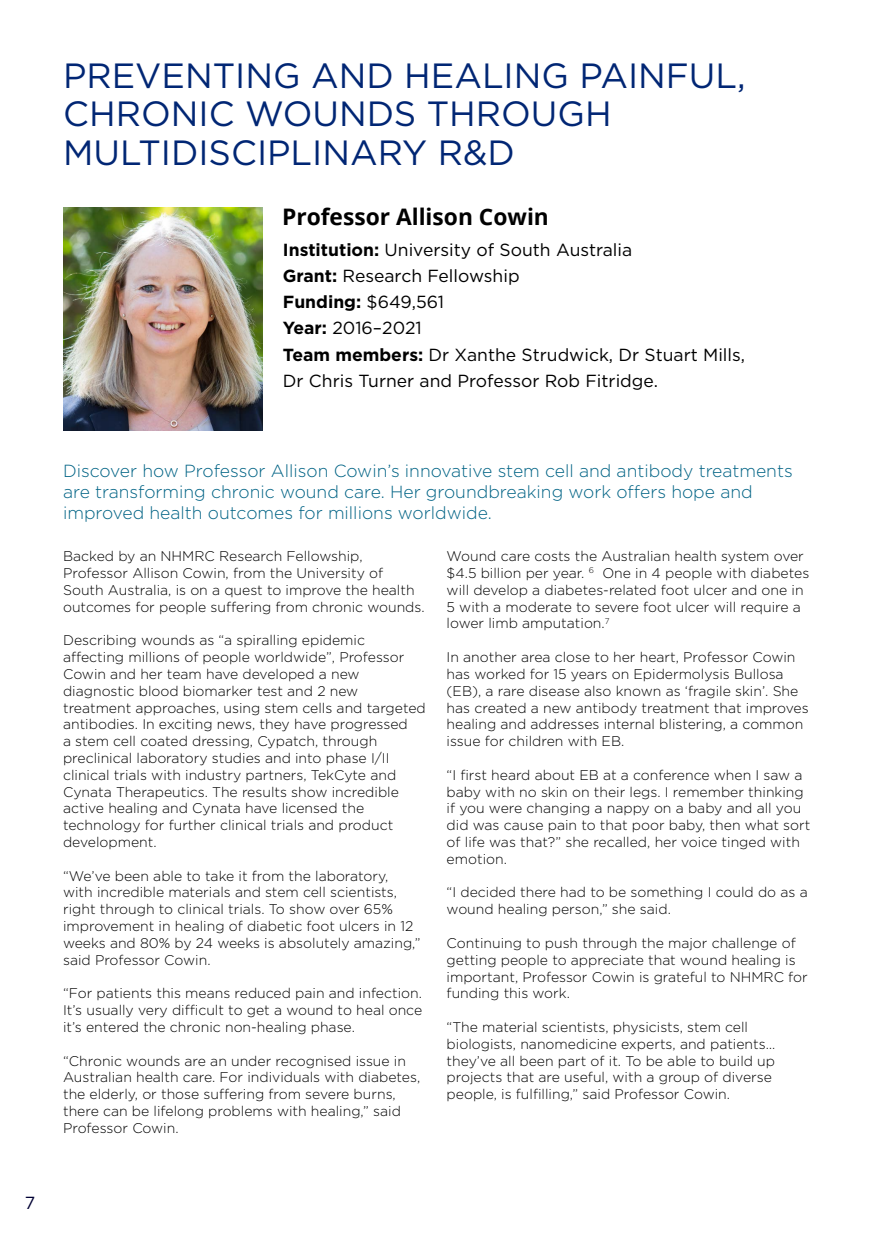
<style>
.page{position:relative;width:874px;height:1241px;background:#fff}
.page>*{position:absolute;margin:0;border:0;box-sizing:border-box;transform-origin:0 0}
.HEADING_2{font:35px/38.5px "Gotham";color:#012674}
.Body_-_Left_Aligned{font:700 22.75px "Open Sans";color:#000}
.Body_-_intro{font:300 17.5px/21px "Gotham";color:#006385}
.Program_grant{font:17.5px/26.2px "Gotham";color:#000}
.Program_grant-2{font:700 17.5px "Gotham";color:#000}
.t1{font:17.5px "Gotham";color:#003}
.Body_-_Left_Aligned-2{font:300 14px/16.8px "Gotham";color:#000}
.s1{font-weight:700}
.s2{font-weight:400}
</style>
<div class="page">
<img style="left:63px;top:207px;width:199px;height:223px">
<h2 class="HEADING_2" style="left:63px;top:55px;width:683px">PREVENTING AND HEALING PAINFUL,<br>CHRONIC WOUNDS THROUGH<br>MULTIDISCIPLINARY R&amp;D</h2>
<p class="Body_-_Left_Aligned" style="left:282px;top:200px;width:268px">Professor Allison Cowin</p>
<p class="Program_grant" style="left:283px;top:236px;width:350px"><span class="s1">Institution:</span> University of South Australia<br><span class="s1">Grant:</span> Research Fellowship</p>
<p class="Program_grant-2" style="left:283px;top:290px;width:162px">Funding: <span class="s2">$649,561</span></p>
<p class="Program_grant" style="left:283px;top:315px;width:140px"><span class="s1">Year:</span> 2016–2021</p>
<p class="Program_grant" style="left:283px;top:341px;width:463px"><span class="s1">Team members:</span> Dr Xanthe Strudwick, Dr Stuart Mills,<br>Dr Chris Turner and Professor Rob Fitridge.</p>
<p class="t1" style="left:25px;top:1190px;width:12px">7</p>
<p class="Body_-_intro" style="left:63px;top:460px;width:730px">Discover how Professor Allison Cowin’s innovative stem cell and antibody treatments are transforming chronic wound care. Her groundbreaking work offers hope and improved health outcomes for millions worldwide.</p>
<p class="Body_-_Left_Aligned-2" style="left:63px;top:547px;width:363px">Backed by an NHMRC Research Fellowship, Professor Allison Cowin, from the University of South Australia, is on a quest to improve the health outcomes for people suffering from chronic wounds.</p>
<p class="Body_-_Left_Aligned-2" style="left:63px;top:631px;width:364px">Describing wounds as “a spiralling epidemic affecting millions of people worldwide”, Professor Cowin and her team have developed a new diagnostic blood biomarker test and 2 new treatment approaches, using stem cells and targeted antibodies. In exciting news, they have progressed<br>a stem cell coated dressing, Cypatch, through preclinical laboratory studies and into phase I/II clinical trials with industry partners, TekCyte and Cynata Therapeutics. The results show incredible active healing and Cynata have licensed the technology for further clinical trials and product development.</p>
<p class="Body_-_Left_Aligned-2" style="left:63px;top:866px;width:359px">“We’ve been able to take it from the laboratory, with incredible materials and stem cell scientists, right through to clinical trials. To show over 65% improvement in healing of diabetic foot ulcers in 12 weeks and 80% by 24 weeks is absolutely amazing,” said Professor Cowin.</p>
<p class="Body_-_Left_Aligned-2" style="left:63px;top:984px;width:360px;text-align:justify">“For patients this means reduced pain and infection.<br>It’s usually very difficult to get a wound to heal once it’s entered the chronic non-healing phase.</p>
<p class="Body_-_Left_Aligned-2" style="left:63px;top:1051px;width:358px">“Chronic wounds are an under recognised issue in Australian health care. For individuals with diabetes, the elderly, or those suffering from severe burns, there can be lifelong problems with healing,” said Professor Cowin.</p>
<p class="Body_-_Left_Aligned-2" style="left:446px;top:547px;width:364px">Wound care costs the Australian health system over $4.5 billion per year. <sup>6</sup> One in 4 people with diabetes will develop a diabetes-related foot ulcer and one in 5 with a moderate to severe foot ulcer will require a lower limb amputation.<sup>7</sup></p>
<p class="Body_-_Left_Aligned-2" style="left:446px;top:648px;width:363px">In another area close to her heart, Professor Cowin has worked for 15 years on Epidermolysis Bullosa (EB), a rare disease also known as ‘fragile skin’. She has created a new antibody treatment that improves healing and addresses internal blistering, a common issue for children with EB.</p>
<p class="Body_-_Left_Aligned-2" style="left:446px;top:766px;width:365px">“I first heard about EB at a conference when I saw a baby with no skin on their legs. I remember thinking if you were changing a nappy on a baby and all you did was cause pain to that poor baby, then what sort of life was that?” she recalled, her voice tinged with emotion.</p>
<p class="Body_-_Left_Aligned-2" style="left:446px;top:883px;width:362px">“I decided there had to be something I could do as a wound healing person,” she said.</p>
<p class="Body_-_Left_Aligned-2" style="left:446px;top:934px;width:362px">Continuing to push through the major challenge of getting people to appreciate that wound healing is important, Professor Cowin is grateful to NHMRC for funding this work.</p>
<p class="Body_-_Left_Aligned-2" style="left:446px;top:1018px;width:330px">“The material scientists, physicists, stem cell biologists, nanomedicine experts, and patients… they’ve all been part of it. To be able to build up projects that are useful, with a group of diverse people, is fulfilling,” said Professor Cowin.</p>
</div>
